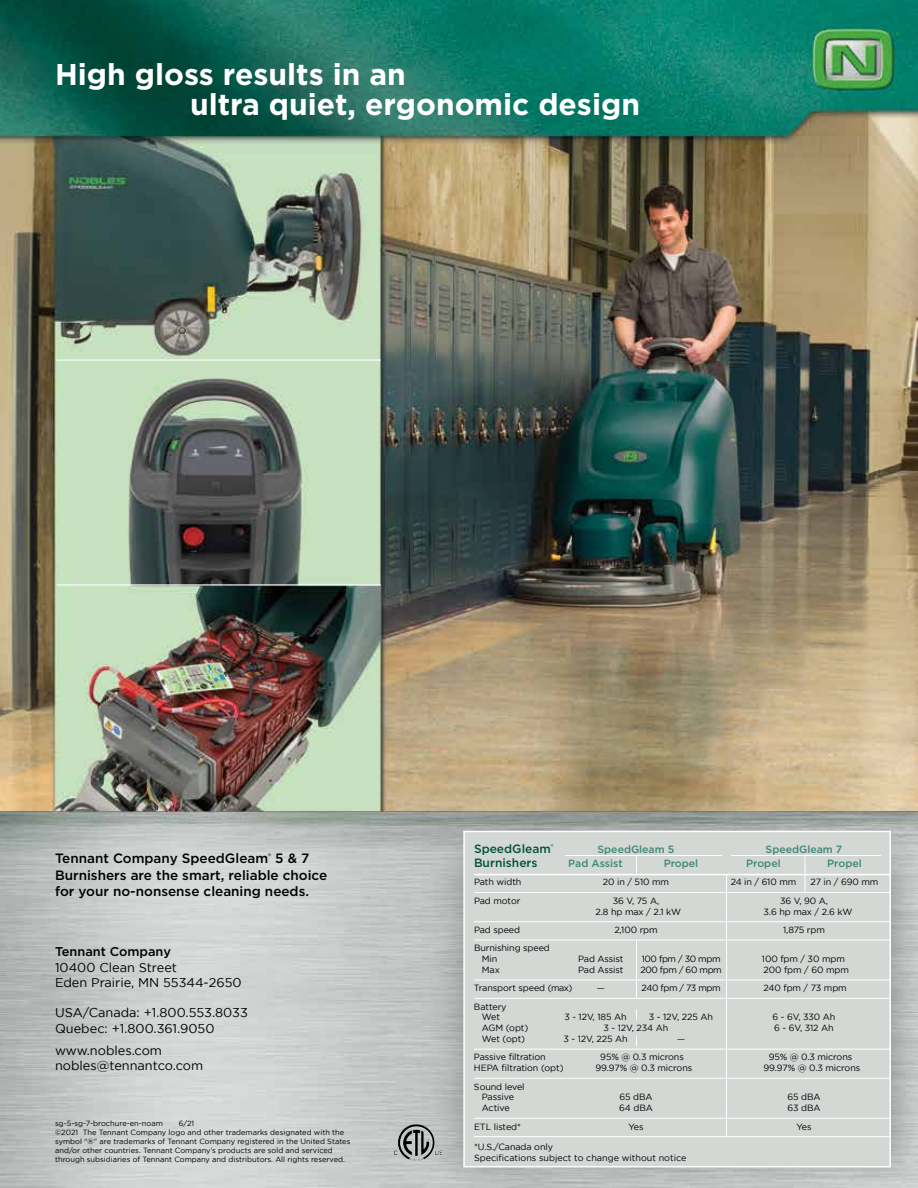
<style>
.page{position:relative;width:918px;height:1188px;background:#fff}
.page>*{position:absolute;margin:0;border:0;box-sizing:border-box;transform-origin:0 0}
.t1{font:700 30px/30px "Gotham";color:#fff}
.t2{font:500 13.5px/16.2px "Gotham";color:#000}
.t3{font:12.75px/15.3px "Gotham";color:#000}
.t4{font:500 12.75px "Gotham";color:#000}
.t5{font:500 12px "Gotham";color:#00523b}
.t6{font:500 10.5px "Gotham";color:#3d8675}
.t7{font:9px/10.8px "Gotham";letter-spacing:-.01em;color:#000}
.t8{font:9px "Gotham";letter-spacing:-.04em;color:#000}
.t9{font:7.5px/9px "Gotham";color:#000}
</style>
<div class="page">
<img style="left:0;top:0;width:918px;height:1188px">
<div style="left:463px;top:831px;width:428px;height:336px;background:#d4d8d5;border:2px solid #fff"></div>
<hr style="left:474px;top:874px;width:417px;height:1px;background:#fff">
<hr style="left:474px;top:892px;width:417px;height:1px;background:#fff">
<hr style="left:474px;top:921px;width:417px;height:1px;background:#fff">
<hr style="left:474px;top:940px;width:417px;height:1px;background:#fff">
<hr style="left:474px;top:980px;width:417px;height:1px;background:#fff">
<hr style="left:474px;top:998px;width:417px;height:1px;background:#fff">
<hr style="left:474px;top:1049px;width:417px;height:1px;background:#fff">
<hr style="left:474px;top:1078px;width:417px;height:1px;background:#fff">
<hr style="left:474px;top:1118px;width:417px;height:1px;background:#fff">
<hr style="left:474px;top:1136px;width:417px;height:1px;background:#fff">
<hr style="left:726px;top:874px;width:1px;height:263px;background:#fff">
<hr style="left:636px;top:940px;width:1px;height:58px;background:#fff">
<svg style="left:636px;top:856px;width:1px;height:18px"></svg>
<svg style="left:805px;top:857px;width:1px;height:35px"></svg>
<hr style="left:565px;top:855px;width:157px;height:1px;background:#fff">
<hr style="left:731px;top:855px;width:150px;height:1px;background:#fff">
<hr style="left:57px;top:584px;width:324px;height:2px;background:#fff">
<hr style="left:57px;top:359px;width:324px;height:2px;background:#fff">
<img style="left:394px;top:1124px;width:48px;height:36px">
<h1 class="t1" style="left:190px;top:59px;width:451px;text-indent:-135px">High gloss results in an<br>ultra quiet, ergonomic design</h1>
<h2 class="t2" style="left:55px;top:850px;width:274px">Tennant Company SpeedGleam<sup>®</sup> 5 &amp; 7<br>Burnishers are the smart, reliable choice for your no-nonsense cleaning needs.</h2>
<h3 class="t4" style="left:55px;top:943px;width:117px">Tennant Company</h3>
<h3 class="t3" style="left:55px;top:959px;width:188px">10400 Clean Street<br>Eden Prairie, MN 55344-2650</h3>
<h3 class="t3" style="left:55px;top:1005px;width:194px">USA/Canada: +1.800.553.8033<br>Quebec: +1.800.361.9050</h3>
<h3 class="t3" style="left:55px;top:1042px;width:150px">www.nobles.com nobles@tennantco.com</h3>
<p class="t9" style="left:55px;top:1118px;width:297px;text-indent:124px">6/21<br>©2021 The Tennant Company logo and other trademarks designated with the symbol “®” are trademarks of Tennant Company registered in the United States and/or other countries. Tennant Company’s products are sold and serviced through subsidiaries of Tennant Company and distributors. All rights reserved.</p>
<p class="t9" style="left:55px;top:1118px;width:109px">sg-5-sg-7-brochure-en-noam</p>
<h3 class="t5" style="left:474px;top:841px;width:81px">SpeedGleam<sup>®</sup></h3>
<p class="t6" style="left:598px;top:842px;width:78px">SpeedGleam 5</p>
<p class="t6" style="left:766px;top:842px;width:78px">SpeedGleam 7</p>
<h3 class="t5" style="left:474px;top:855px;width:65px">Burnishers</h3>
<p class="t6" style="left:568px;top:856px;width:56px">Pad Assist</p>
<p class="t6" style="left:664px;top:856px;width:36px">Propel</p>
<p class="t6" style="left:746px;top:856px;width:36px">Propel</p>
<p class="t6" style="left:827px;top:856px;width:36px">Propel</p>
<p class="t7" style="left:474px;top:877px;width:49px">Path width</p>
<p class="t7" style="left:603px;top:877px;width:68px">20 in / 510 mm</p>
<p class="t7" style="left:731px;top:877px;width:67px">24 in / 610 mm</p>
<p class="t7" style="left:811px;top:877px;width:69px">27 in / 690 mm</p>
<p class="t7" style="left:474px;top:895px;width:48px">Pad motor</p>
<p class="t7" style="left:613px;top:895px;width:48px">36 V, 75 A,</p>
<p class="t7" style="left:780px;top:895px;width:49px">36 V, 90 A,</p>
<p class="t7" style="left:596px;top:906px;width:87px">2.8 hp max / 2.1 kW</p>
<p class="t7" style="left:764px;top:906px;width:90px">3.6 hp max / 2.6 kW</p>
<p class="t7" style="left:474px;top:924px;width:48px">Pad speed</p>
<p class="t7" style="left:614px;top:924px;width:45px">2,100 rpm</p>
<p class="t7" style="left:783px;top:924px;width:43px">1,875 rpm</p>
<p class="t7" style="left:482px;top:943px;width:70px;text-indent:-8px">Burnishing speed<br>Min</p>
<p class="t7" style="left:578px;top:953px;width:47px">Pad Assist</p>
<p class="t8" style="left:642px;top:954px;width:80px">100 fpm / 30 mpm</p>
<p class="t7" style="left:762px;top:953px;width:84px">100 fpm / 30 mpm</p>
<p class="t7" style="left:482px;top:964px;width:20px">Max</p>
<p class="t7" style="left:578px;top:964px;width:47px">Pad Assist</p>
<p class="t8" style="left:640px;top:965px;width:83px">200 fpm / 60 mpm</p>
<p class="t7" style="left:763px;top:964px;width:87px">200 fpm / 60 mpm</p>
<p class="t7" style="left:474px;top:983px;width:100px">Transport speed (max)</p>
<p class="t7" style="left:597px;top:983px;width:10px">—</p>
<p class="t8" style="left:642px;top:983px;width:81px">240 fpm / 73 mpm</p>
<p class="t7" style="left:763px;top:983px;width:85px">240 fpm / 73 mpm</p>
<p class="t7" style="left:474px;top:1001px;width:34px;text-align:center">Battery<br>Wet</p>
<p class="t7" style="left:564px;top:1012px;width:64px">3 - 12V, 185 Ah</p>
<p class="t7" style="left:649px;top:1012px;width:66px">3 - 12V, 225 Ah</p>
<p class="t7" style="left:773px;top:1012px;width:64px">6 - 6V, 330 Ah</p>
<p class="t7" style="left:482px;top:1022px;width:48px">AGM (opt)</p>
<p class="t7" style="left:604px;top:1022px;width:66px">3 - 12V, 234 Ah</p>
<p class="t7" style="left:774px;top:1022px;width:61px">6 - 6V, 312 Ah</p>
<p class="t7" style="left:482px;top:1033px;width:45px">Wet (opt)</p>
<p class="t7" style="left:563px;top:1033px;width:66px">3 - 12V, 225 Ah</p>
<p class="t7" style="left:677px;top:1033px;width:10px">—</p>
<p class="t7" style="left:474px;top:1052px;width:73px">Passive filtration</p>
<p class="t7" style="left:600px;top:1052px;width:85px">95% @ 0.3 microns</p>
<p class="t7" style="left:769px;top:1052px;width:85px">95% @ 0.3 microns</p>
<p class="t7" style="left:474px;top:1062px;width:91px">HEPA filtration (opt)</p>
<p class="t7" style="left:595px;top:1062px;width:98px">99.97% @ 0.3 microns</p>
<p class="t7" style="left:764px;top:1062px;width:98px">99.97% @ 0.3 microns</p>
<p class="t7" style="left:474px;top:1081px;width:52px;text-align:center">Sound level<br>Passive</p>
<p class="t7" style="left:619px;top:1092px;width:35px">65 dBA</p>
<p class="t7" style="left:787px;top:1092px;width:35px">65 dBA</p>
<p class="t7" style="left:482px;top:1102px;width:29px">Active</p>
<p class="t7" style="left:619px;top:1102px;width:35px">64 dBA</p>
<p class="t7" style="left:787px;top:1102px;width:35px">63 dBA</p>
<p class="t7" style="left:474px;top:1121px;width:49px">ETL listed*</p>
<p class="t7" style="left:629px;top:1121px;width:17px">Yes</p>
<p class="t7" style="left:796px;top:1121px;width:17px">Yes</p>
<p class="t7" style="left:474px;top:1141px;width:214px">*U.S./Canada only<br>Specifications subject to change without notice</p>
</div>
